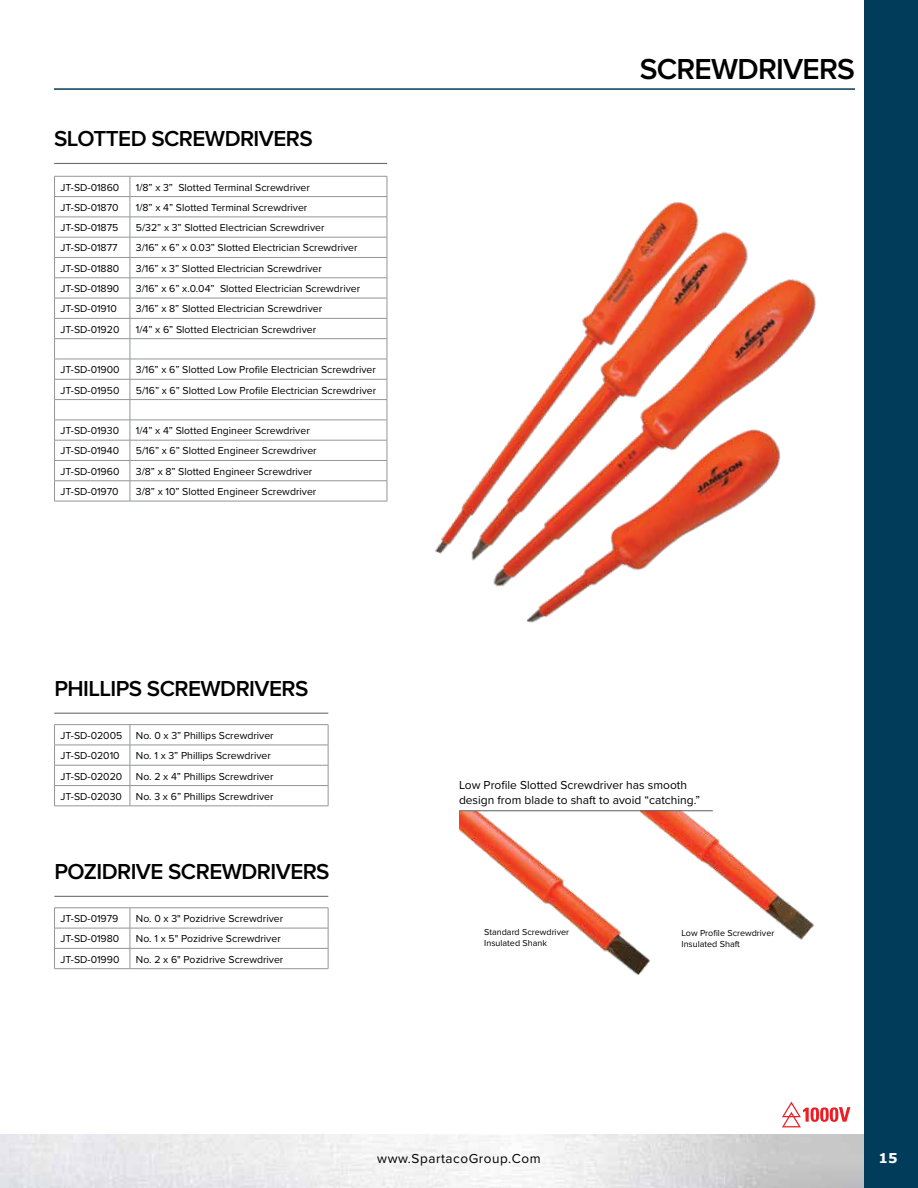
<style>
.page{position:relative;width:918px;height:1188px;background:#fff}
.page>*{position:absolute;margin:0;border:0;box-sizing:border-box;transform-origin:0 0}
.t1{font:600 30px "Proxima Nova";letter-spacing:-.025em;color:#000}
.t2{font:600 22.5px "Proxima Nova";letter-spacing:-.025em;color:#000}
.t3{font:13.5px "Proxima Nova";letter-spacing:.04em;color:#000}
.t4{font:700 13.5px "Verdana";color:#fff}
.t5{font:12px/14.4px "Proxima Nova";color:#000}
.t6{font:10.5px "Proxima Nova";color:#000}
.t7{font:9px/10.8px "Proxima Nova";color:#000}
</style>
<div class="page">
<div style="left:864px;top:0;width:54px;height:1188px;background:#013d5b"></div>
<img style="left:653px;top:811px;width:161px;height:129px">
<img style="left:459px;top:811px;width:194px;height:164px">
<img style="left:435px;top:202px;width:381px;height:421px">
<hr style="left:54px;top:176px;width:76px;height:1px;background:#939598">
<hr style="left:130px;top:176px;width:257px;height:1px;background:#939598">
<hr style="left:54px;top:196px;width:76px;height:1px;background:#939598">
<hr style="left:130px;top:196px;width:257px;height:1px;background:#939598">
<hr style="left:54px;top:217px;width:76px;height:1px;background:#939598">
<hr style="left:130px;top:217px;width:257px;height:1px;background:#939598">
<hr style="left:54px;top:237px;width:76px;height:1px;background:#939598">
<hr style="left:130px;top:237px;width:257px;height:1px;background:#939598">
<hr style="left:54px;top:257px;width:76px;height:1px;background:#939598">
<hr style="left:130px;top:257px;width:257px;height:1px;background:#939598">
<hr style="left:54px;top:278px;width:76px;height:1px;background:#939598">
<hr style="left:130px;top:278px;width:257px;height:1px;background:#939598">
<hr style="left:54px;top:298px;width:76px;height:1px;background:#939598">
<hr style="left:130px;top:298px;width:257px;height:1px;background:#939598">
<hr style="left:54px;top:318px;width:76px;height:1px;background:#939598">
<hr style="left:130px;top:318px;width:257px;height:1px;background:#939598">
<hr style="left:54px;top:338px;width:76px;height:1px;background:#939598">
<hr style="left:130px;top:338px;width:257px;height:1px;background:#939598">
<hr style="left:54px;top:359px;width:76px;height:1px;background:#939598">
<hr style="left:130px;top:359px;width:257px;height:1px;background:#939598">
<hr style="left:54px;top:379px;width:76px;height:1px;background:#939598">
<hr style="left:130px;top:379px;width:257px;height:1px;background:#939598">
<hr style="left:54px;top:399px;width:76px;height:1px;background:#939598">
<hr style="left:130px;top:399px;width:257px;height:1px;background:#939598">
<hr style="left:54px;top:420px;width:76px;height:1px;background:#939598">
<hr style="left:130px;top:420px;width:257px;height:1px;background:#939598">
<hr style="left:54px;top:440px;width:76px;height:1px;background:#939598">
<hr style="left:130px;top:440px;width:257px;height:1px;background:#939598">
<hr style="left:54px;top:460px;width:76px;height:1px;background:#939598">
<hr style="left:130px;top:460px;width:257px;height:1px;background:#939598">
<hr style="left:54px;top:481px;width:76px;height:1px;background:#939598">
<svg style="left:54px;top:176px;width:1px;height:325px"></svg>
<hr style="left:130px;top:481px;width:257px;height:1px;background:#939598">
<svg style="left:130px;top:176px;width:1px;height:325px"></svg>
<svg style="left:387px;top:176px;width:1px;height:325px"></svg>
<hr style="left:54px;top:501px;width:76px;height:1px;background:#939598">
<hr style="left:130px;top:501px;width:257px;height:1px;background:#939598">
<hr style="left:54px;top:724px;width:76px;height:1px;background:#939598">
<hr style="left:130px;top:724px;width:198px;height:1px;background:#939598">
<hr style="left:54px;top:745px;width:76px;height:1px;background:#939598">
<hr style="left:130px;top:745px;width:198px;height:1px;background:#939598">
<hr style="left:54px;top:765px;width:76px;height:1px;background:#939598">
<hr style="left:130px;top:765px;width:198px;height:1px;background:#939598">
<hr style="left:54px;top:785px;width:76px;height:1px;background:#939598">
<svg style="left:54px;top:725px;width:1px;height:81px"></svg>
<hr style="left:130px;top:785px;width:198px;height:1px;background:#939598">
<svg style="left:130px;top:725px;width:1px;height:81px"></svg>
<svg style="left:328px;top:725px;width:1px;height:81px"></svg>
<hr style="left:54px;top:806px;width:76px;height:1px;background:#939598">
<hr style="left:130px;top:806px;width:198px;height:1px;background:#939598">
<svg style="left:782px;top:1102px;width:68px;height:25px"></svg>
<hr style="left:54px;top:163px;width:333px;height:1px;background:#6d6e71">
<hr style="left:54px;top:713px;width:274px;height:1px;background:#6d6e71">
<hr style="left:459px;top:810px;width:254px;height:1px;background:#6d6e71">
<hr style="left:54px;top:908px;width:76px;height:1px;background:#939598">
<hr style="left:130px;top:908px;width:198px;height:1px;background:#939598">
<hr style="left:54px;top:928px;width:76px;height:1px;background:#939598">
<hr style="left:130px;top:928px;width:198px;height:1px;background:#939598">
<hr style="left:54px;top:948px;width:76px;height:1px;background:#939598">
<svg style="left:54px;top:909px;width:1px;height:59px"></svg>
<hr style="left:130px;top:948px;width:198px;height:1px;background:#939598">
<svg style="left:130px;top:908px;width:1px;height:60px"></svg>
<svg style="left:328px;top:908px;width:1px;height:60px"></svg>
<hr style="left:54px;top:968px;width:76px;height:1px;background:#939598">
<hr style="left:130px;top:968px;width:198px;height:1px;background:#939598">
<hr style="left:54px;top:896px;width:274px;height:1px;background:#6d6e71">
<hr style="left:54px;top:88px;width:801px;height:2px;background:#013d5b">
<h2 class="t2" style="left:54px;top:122px;width:260px">SLOTTED SCREWDRIVERS</h2>
<p class="t6" style="left:61px;top:179px;width:60px">JT-SD-01860</p>
<p class="t6" style="left:136px;top:179px;width:176px">1/8” x 3” Slotted Terminal Screwdriver</p>
<p class="t6" style="left:61px;top:200px;width:60px">JT-SD-01870</p>
<p class="t6" style="left:136px;top:200px;width:173px">1/8” x 4” Slotted Terminal Screwdriver</p>
<p class="t6" style="left:61px;top:220px;width:59px">JT-SD-01875</p>
<p class="t6" style="left:136px;top:220px;width:190px">5/32” x 3” Slotted Electrician Screwdriver</p>
<p class="t6" style="left:61px;top:240px;width:59px">JT-SD-01877</p>
<p class="t6" style="left:136px;top:240px;width:223px">3/16” x 6” x 0.03” Slotted Electrician Screwdriver</p>
<p class="t6" style="left:61px;top:260px;width:60px">JT-SD-01880</p>
<p class="t6" style="left:136px;top:260px;width:188px">3/16” x 3” Slotted Electrician Screwdriver</p>
<p class="t6" style="left:61px;top:281px;width:60px">JT-SD-01890</p>
<p class="t6" style="left:136px;top:281px;width:226px">3/16” x 6” x.0.04” Slotted Electrician Screwdriver</p>
<p class="t6" style="left:61px;top:301px;width:58px">JT-SD-01910</p>
<p class="t6" style="left:136px;top:301px;width:188px">3/16” x 8” Slotted Electrician Screwdriver</p>
<p class="t6" style="left:61px;top:321px;width:60px">JT-SD-01920</p>
<p class="t6" style="left:136px;top:321px;width:182px">1/4” x 6” Slotted Electrician Screwdriver</p>
<p class="t6" style="left:61px;top:362px;width:61px">JT-SD-01900</p>
<p class="t6" style="left:136px;top:362px;width:241px">3/16” x 6” Slotted Low Profile Electrician Screwdriver</p>
<p class="t6" style="left:61px;top:382px;width:60px">JT-SD-01950</p>
<p class="t6" style="left:136px;top:382px;width:242px">5/16” x 6” Slotted Low Profile Electrician Screwdriver</p>
<p class="t6" style="left:61px;top:423px;width:60px">JT-SD-01930</p>
<p class="t6" style="left:136px;top:423px;width:175px">1/4” x 4” Slotted Engineer Screwdriver</p>
<p class="t6" style="left:61px;top:443px;width:60px">JT-SD-01940</p>
<p class="t6" style="left:136px;top:443px;width:182px">5/16” x 6” Slotted Engineer Screwdriver</p>
<p class="t6" style="left:61px;top:463px;width:60px">JT-SD-01960</p>
<p class="t6" style="left:136px;top:463px;width:178px">3/8” x 8” Slotted Engineer Screwdriver</p>
<p class="t6" style="left:61px;top:484px;width:60px">JT-SD-01970</p>
<p class="t6" style="left:136px;top:484px;width:182px">3/8” x 10” Slotted Engineer Screwdriver</p>
<h2 class="t2" style="left:54px;top:672px;width:256px">PHILLIPS SCREWDRIVERS</h2>
<p class="t6" style="left:61px;top:728px;width:63px">JT-SD-02005</p>
<p class="t6" style="left:136px;top:728px;width:139px">No. 0 x 3” Phillips Screwdriver</p>
<p class="t6" style="left:61px;top:748px;width:61px">JT-SD-02010</p>
<p class="t6" style="left:136px;top:748px;width:136px">No. 1 x 3” Phillips Screwdriver</p>
<p class="t6" style="left:61px;top:768px;width:63px">JT-SD-02020</p>
<p class="t6" style="left:136px;top:768px;width:139px">No. 2 x 4” Phillips Screwdriver</p>
<p class="t6" style="left:61px;top:788px;width:63px">JT-SD-02030</p>
<p class="t6" style="left:136px;top:788px;width:139px">No. 3 x 6” Phillips Screwdriver</p>
<h2 class="t2" style="left:54px;top:855px;width:277px">POZIDRIVE SCREWDRIVERS</h2>
<p class="t6" style="left:61px;top:911px;width:59px">JT-SD-01979</p>
<p class="t6" style="left:136px;top:911px;width:149px">No. 0 x 3" Pozidrive Screwdriver</p>
<p class="t6" style="left:61px;top:931px;width:60px">JT-SD-01980</p>
<p class="t6" style="left:136px;top:931px;width:146px">No. 1 x 5" Pozidrive Screwdriver</p>
<p class="t6" style="left:61px;top:951px;width:60px">JT-SD-01990</p>
<p class="t6" style="left:136px;top:951px;width:149px">No. 2 x 6" Pozidrive Screwdriver</p>
<h1 class="t1" style="left:640px;top:46px;width:217px">SCREWDRIVERS</h1>
<p class="t5" style="left:459px;top:778px;width:243px">Low Profile Slotted Screwdriver has smooth design from blade to shaft to avoid “catching.”</p>
<p class="t7" style="left:484px;top:927px;width:86px">Standard Screwdriver<br>Insulated Shank</p>
<p class="t7" style="left:682px;top:928px;width:94px">Low Profile Screwdriver<br>Insulated Shaft</p>
<p class="t3" style="left:377px;top:1148px;width:165px">www.SpartacoGroup.Com</p>
<p class="t4" style="left:879px;top:1149px;width:21px">15</p>
</div>
